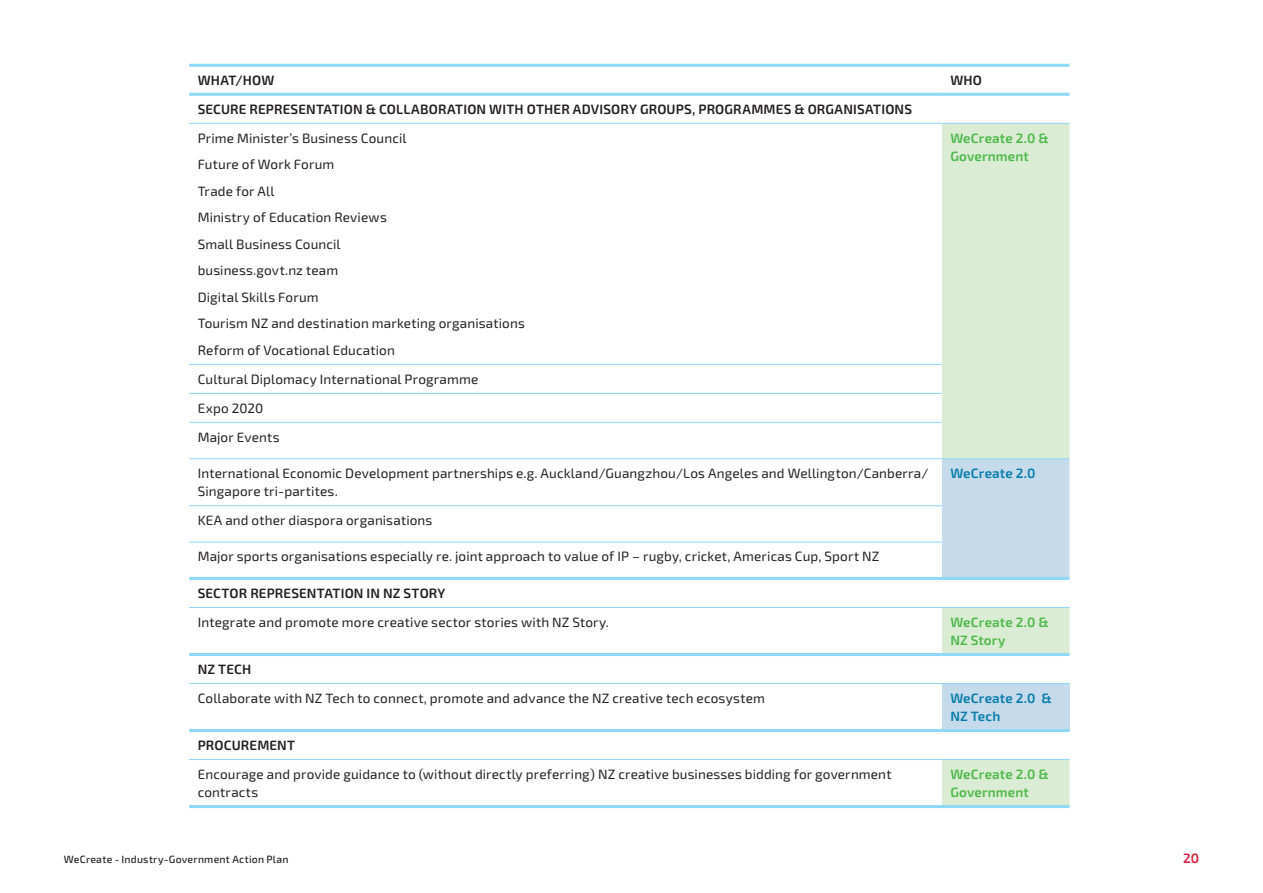
<style>
.page{position:relative;width:1263px;height:893px;background:#fff}
.page>*{position:absolute;margin:0;border:0;box-sizing:border-box;transform-origin:0 0}
.t1{font:13.5px/26.5px "Exo 2";letter-spacing:.01em;color:#231f20}
.t2{font:600 13.5px "Exo 2";letter-spacing:.01em;color:#231f20}
.t3{font:600 13.5px/18px "Exo 2";letter-spacing:.015em;color:#4cb848}
.t4{font:600 13.5px/18px "Exo 2";letter-spacing:.015em;color:#047caa}
.t5{font:600 13.5px "Exo 2";color:#da1f3d}
.t6{font:500 10.5px "Exo 2";letter-spacing:.02em;color:#231f20}
</style>
<div class="page">
<svg style="left:942px;top:124px;width:127px;height:681px;fill:#daecd4"></svg>
<div style="left:942px;top:459px;width:127px;height:118px;background:#c5daea"></div>
<div style="left:942px;top:683px;width:127px;height:47px;background:#c5daea"></div>
<hr style="left:189px;top:64px;width:753px;height:3px;background:#8dd7f7">
<hr style="left:942px;top:64px;width:127px;height:3px;background:#8dd7f7">
<hr style="left:189px;top:93px;width:753px;height:3px;background:#8dd7f7">
<hr style="left:942px;top:93px;width:127px;height:3px;background:#8dd7f7">
<hr style="left:189px;top:577px;width:753px;height:3px;background:#8dd7f7">
<hr style="left:942px;top:577px;width:127px;height:3px;background:#8dd7f7">
<hr style="left:189px;top:653px;width:753px;height:3px;background:#8dd7f7">
<hr style="left:942px;top:653px;width:127px;height:3px;background:#8dd7f7">
<hr style="left:189px;top:729px;width:753px;height:3px;background:#8dd7f7">
<hr style="left:942px;top:729px;width:127px;height:3px;background:#8dd7f7">
<hr style="left:189px;top:805px;width:753px;height:3px;background:#8dd7f7">
<hr style="left:942px;top:805px;width:127px;height:3px;background:#8dd7f7">
<hr style="left:189px;top:123px;width:753px;height:1px;background:#8dd7f7">
<hr style="left:942px;top:123px;width:127px;height:1px;background:#8dd7f7">
<hr style="left:189px;top:364px;width:753px;height:1px;background:#8dd7f7">
<hr style="left:189px;top:393px;width:753px;height:1px;background:#8dd7f7">
<hr style="left:189px;top:683px;width:753px;height:1px;background:#8dd7f7">
<hr style="left:942px;top:683px;width:127px;height:1px;background:#8dd7f7">
<hr style="left:189px;top:607px;width:753px;height:1px;background:#8dd7f7">
<hr style="left:942px;top:607px;width:127px;height:1px;background:#8dd7f7">
<hr style="left:189px;top:759px;width:753px;height:1px;background:#8dd7f7">
<hr style="left:942px;top:759px;width:127px;height:1px;background:#8dd7f7">
<hr style="left:189px;top:422px;width:753px;height:1px;background:#8dd7f7">
<hr style="left:189px;top:458px;width:753px;height:1px;background:#8dd7f7">
<hr style="left:189px;top:505px;width:753px;height:1px;background:#8dd7f7">
<hr style="left:189px;top:542px;width:753px;height:1px;background:#8dd7f7">
<hr style="left:942px;top:458px;width:127px;height:1px;background:#8dd7f7">
<p class="t2" style="left:198px;top:72px;width:78px">WHAT/HOW</p>
<p class="t2" style="left:950px;top:72px;width:33px">WHO</p>
<p class="t2" style="left:198px;top:101px;width:716px">SECURE REPRESENTATION &amp; COLLABORATION WITH OTHER ADVISORY GROUPS, PROGRAMMES &amp; ORGANISATIONS</p>
<p class="t1" style="left:198px;top:125px;width:329px">Prime Minister’s Business Council<br>Future of Work Forum<br>Trade for All<br>Ministry of Education Reviews<br>Small Business Council<br>business.govt.nz team<br>Digital Skills Forum<br>Tourism NZ and destination marketing organisations<br>Reform of Vocational Education</p>
<p class="t3" style="left:950px;top:129px;width:100px">WeCreate 2.0 &amp;<br>Government</p>
<p class="t1" style="left:198px;top:365px;width:282px;line-height:29px">Cultural Diplomacy International Programme<br>Expo 2020<br>Major Events</p>
<p class="t1" style="left:198px;top:464px;width:732px;line-height:18px">International Economic Development partnerships e.g. Auckland/Guangzhou/Los Angeles and Wellington/Canberra/<br>Singapore tri-partites.</p>
<p class="t4" style="left:950px;top:464px;width:86px">WeCreate 2.0</p>
<p class="t1" style="left:198px;top:507px;width:236px">KEA and other diaspora organisations</p>
<p class="t1" style="left:198px;top:544px;width:683px">Major sports organisations especially re. joint approach to value of IP – rugby, cricket, Americas Cup, Sport NZ</p>
<p class="t2" style="left:198px;top:585px;width:249px">SECTOR REPRESENTATION IN NZ STORY</p>
<p class="t1" style="left:198px;top:609px;width:413px">Integrate and promote more creative sector stories with NZ Story.</p>
<p class="t3" style="left:950px;top:613px;width:100px">WeCreate 2.0 &amp;<br>NZ Story</p>
<p class="t2" style="left:198px;top:661px;width:55px">NZ TECH</p>
<p class="t1" style="left:198px;top:685px;width:569px">Collaborate with NZ Tech to connect, promote and advance the NZ creative tech ecosystem</p>
<p class="t4" style="left:950px;top:689px;width:103px">WeCreate 2.0 &amp;<br>NZ Tech</p>
<p class="t2" style="left:198px;top:737px;width:99px">PROCUREMENT</p>
<p class="t1" style="left:198px;top:765px;width:695px;line-height:18px">Encourage and provide guidance to (without directly preferring) NZ creative businesses bidding for government contracts</p>
<p class="t3" style="left:950px;top:765px;width:100px">WeCreate 2.0 &amp;<br>Government</p>
<p class="t6" style="left:64px;top:853px;width:226px">WeCreate - Industry-Government Action Plan</p>
<p class="t5" style="left:1183px;top:850px;width:18px">20</p>
</div>
